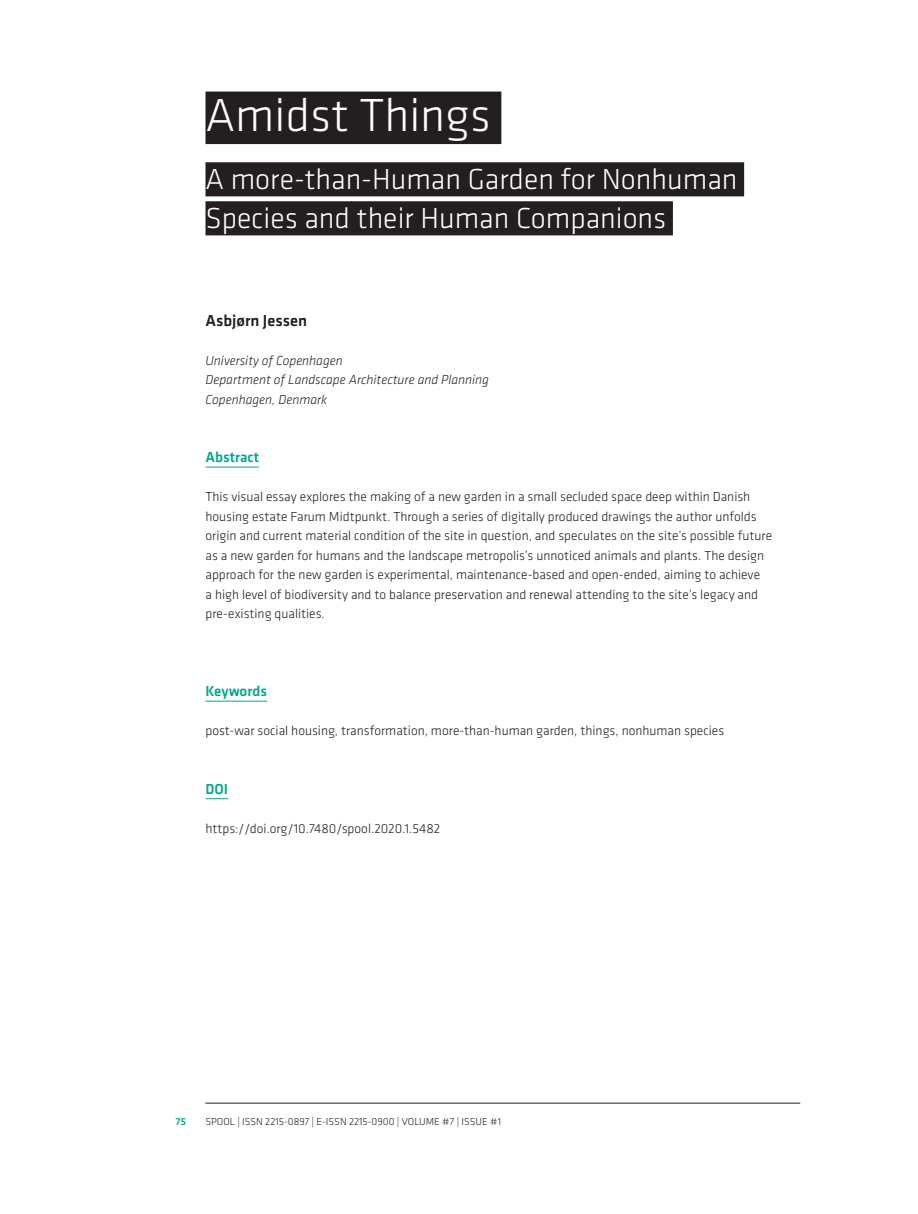
<style>
.page{position:relative;width:918px;height:1214px;background:#fff}
.page>*{position:absolute;margin:0;border:0;box-sizing:border-box;transform-origin:0 0}
.t1{font:300 48px "Klavika";color:#fff}
.t2{font:300 30px/39px "Klavika";color:#fff}
.t3{font:500 16.5px "Klavika";color:#231f20}
.t4{font:500 15px "Klavika";color:#00a892}
.t5{font:300 13.5px/19.5px "Klavika";color:#231f20}
.t6{font:italic 300 13.5px/19.5px "Klavika";color:#231f20}
.t7{font:300 10.5px "Klavika";color:#231f20}
.t8{font:500 10.5px "Klavika";color:#00a892}
</style>
<div class="page">
<hr style="left:206px;top:1102px;width:594px;height:1px;background:#231f20">
<div style="left:206px;top:92px;width:295px;height:52px;background:#231f20"></div>
<div style="left:206px;top:162px;width:538px;height:34px;background:#231f20"></div>
<div style="left:206px;top:201px;width:467px;height:34px;background:#231f20"></div>
<hr style="left:206px;top:467px;width:53px;height:1px;background:#00a892">
<hr style="left:206px;top:701px;width:61px;height:1px;background:#00a892">
<svg style="left:206px;top:798px;width:22px;height:1px"></svg>
<h1 class="t1" style="left:206px;top:88px;width:287px">Amidst Things</h1>
<h2 class="t2" style="left:206px;top:160px;width:534px">A more-than-Human Garden for Nonhuman<br>Species and their Human Companions</h2>
<p class="t3" style="left:206px;top:311px;width:103px">Asbjørn Jessen</p>
<p class="t6" style="left:206px;top:351px;width:285px">University of Copenhagen<br>Department of Landscape Architecture and Planning<br>Copenhagen, Denmark</p>
<p class="t4" style="left:206px;top:449px;width:55px">Abstract</p>
<p class="t5" style="left:206px;top:487px;width:568px">This visual essay explores the making of a new garden in a small secluded space deep within Danish housing estate Farum Midtpunkt. Through a series of digitally produced drawings the author unfolds origin and current material condition of the site in question, and speculates on the site’s possible future as a new garden for humans and the landscape metropolis’s unnoticed animals and plants. The design approach for the new garden is experimental, maintenance-based and open-ended, aiming to achieve<br>a high level of biodiversity and to balance preservation and renewal attending to the site’s legacy and pre-existing qualities.</p>
<p class="t4" style="left:206px;top:683px;width:63px">Keywords</p>
<p class="t5" style="left:206px;top:721px;width:520px">post-war social housing, transformation, more-than-human garden, things, nonhuman species</p>
<p class="t4" style="left:206px;top:780px;width:24px">DOI</p>
<p class="t5" style="left:206px;top:819px;width:237px">https://doi.org/10.7480/spool.2020.1.5482</p>
<p class="t8" style="left:176px;top:1116px;width:12px">75</p>
<p class="t7" style="left:206px;top:1116px;width:297px">SPOOL | ISSN 2215-0897 | E-ISSN 2215-0900 | VOLUME #7 | ISSUE #1</p>
</div>
